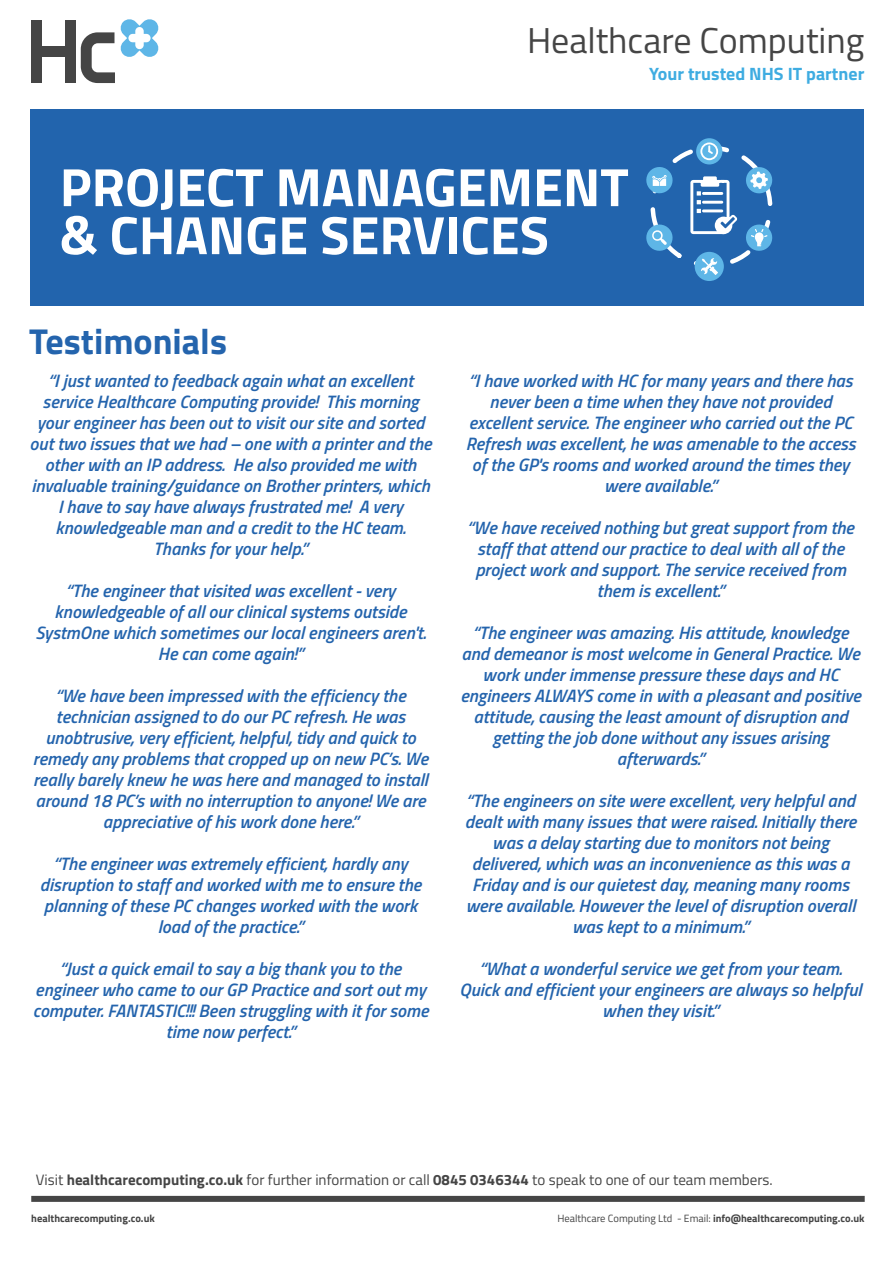
<style>
.page{position:relative;width:893px;height:1263px;background:#fff}
.page>*{position:absolute;margin:0;border:0;box-sizing:border-box;transform-origin:0 0}
.t1{font:700 54px/48px "Titillium Web";color:#fff}
.t2{font:36px "Titillium Web";color:#454545}
.t3{font:700 36px "Titillium Web";color:#2464ad}
.t4{font:italic 600 18px/21px "Titillium Web";color:#2464ad;text-align:center}
.t5{font:700 17.85px "Titillium Web";color:#3eace1}
.t6{font:15px "Titillium Web";color:#454545}
.t7{font:700 10.5px "Titillium Web";color:#454545}
.s1{font-weight:700}
.s2{font-weight:400}
</style>
<div class="page">
<div style="left:31px;top:1196px;width:834px;height:6px;background:#454545"></div>
<svg style="left:81px;top:19px;width:78px;height:64px"></svg>
<div style="left:65px;top:20px;width:11px;height:63px;background:#454545"></div>
<div style="left:31px;top:20px;width:11px;height:63px;background:#454545"></div>
<div style="left:34px;top:46px;width:33px;height:11px;background:#454545"></div>
<div style="left:30px;top:109px;width:833px;height:197px;background:#2264ad"></div>
<svg style="left:696px;top:138px;width:26px;height:26px"></svg>
<div style="left:695px;top:252px;width:29px;height:29px;background:#5eb6e7;border-radius:50%"></div>
<svg style="left:646px;top:140px;width:127px;height:135px"></svg>
<h2 class="t2" style="left:527px;top:14px;width:339px">Healthcare Computing</h2>
<p class="t5" style="left:649px;top:60px;width:217px">Your trusted NHS IT partner</p>
<h1 class="t1" style="left:60px;top:160px;width:570px">PROJECT MANAGEMENT &amp; CHANGE SERVICES</h1>
<h2 class="t3" style="left:29px;top:314px;width:199px">Testimonials</h2>
<p class="t4" style="left:30px;top:369px;width:403px">“I just wanted to feedback again what an excellent service Healthcare Computing provide! This morning your engineer has been out to visit our site and sorted out two issues that we had – one with a printer and the other with an IP address. He also provided me with invaluable training/guidance on Brother printers, which I have to say have always frustrated me! A very knowledgeable man and a credit to the HC team.<br>Thanks for your help.”</p>
<p class="t4" style="left:35px;top:579px;width:392px">“The engineer that visited was excellent - very knowledgeable of all our clinical systems outside SystmOne which sometimes our local engineers aren't.<br>He can come again!”</p>
<p class="t4" style="left:33px;top:684px;width:397px">“We have been impressed with the efficiency the technician assigned to do our PC refresh. He was unobtrusive, very efficient, helpful, tidy and quick to remedy any problems that cropped up on new PC’s. We really barely knew he was here and managed to install around 18 PC’s with no interruption to anyone! We are appreciative of his work done here.”</p>
<p class="t4" style="left:40px;top:852px;width:383px">“The engineer was extremely efficient, hardly any disruption to staff and worked with me to ensure the planning of these PC changes worked with the work load of the practice.”</p>
<p class="t4" style="left:33px;top:957px;width:397px">“Just a quick email to say a big thank you to the engineer who came to our GP Practice and sort out my computer. FANTASTIC!!! Been struggling with it for some time now perfect.”</p>
<p class="t4" style="left:466px;top:369px;width:391px">“I have worked with HC for many years and there has never been a time when they have not provided excellent service. The engineer who carried out the PC Refresh was excellent, he was amenable to the access of the GP's rooms and worked around the times they were available.”</p>
<p class="t4" style="left:467px;top:516px;width:388px">“We have received nothing but great support from the staff that attend our practice to deal with all of the project work and support. The service received from them is excellent.”</p>
<p class="t4" style="left:460px;top:621px;width:402px">“The engineer was amazing. His attitude, knowledge and demeanor is most welcome in General Practice. We work under immense pressure these days and HC engineers ALWAYS come in with a pleasant and positive attitude, causing the least amount of disruption and getting the job done without any issues arising afterwards.”</p>
<p class="t4" style="left:465px;top:789px;width:393px">“The engineers on site were excellent, very helpful and dealt with many issues that were raised. Initially there was a delay starting due to monitors not being delivered, which was an inconvenience as this was a Friday and is our quietest day, meaning many rooms were available. However the level of disruption overall was kept to a minimum.”</p>
<p class="t4" style="left:459px;top:957px;width:404px">“What a wonderful service we get from your team.<br>Quick and efficient your engineers are always so helpful when they visit.”</p>
<p class="t6" style="left:36px;top:1169px;width:738px">Visit <span class="s1">healthcarecomputing.co.uk</span> for further information or call <span class="s1">0845 0346344</span> to speak to one of our team members.</p>
<p class="t7" style="left:31px;top:1210px;width:125px">healthcarecomputing.co.uk</p>
<p class="t7" style="left:558px;top:1210px;width:309px"><span class="s2">Healthcare Computing Ltd - Email:</span> info@healthcarecomputing.co.uk</p>
</div>
